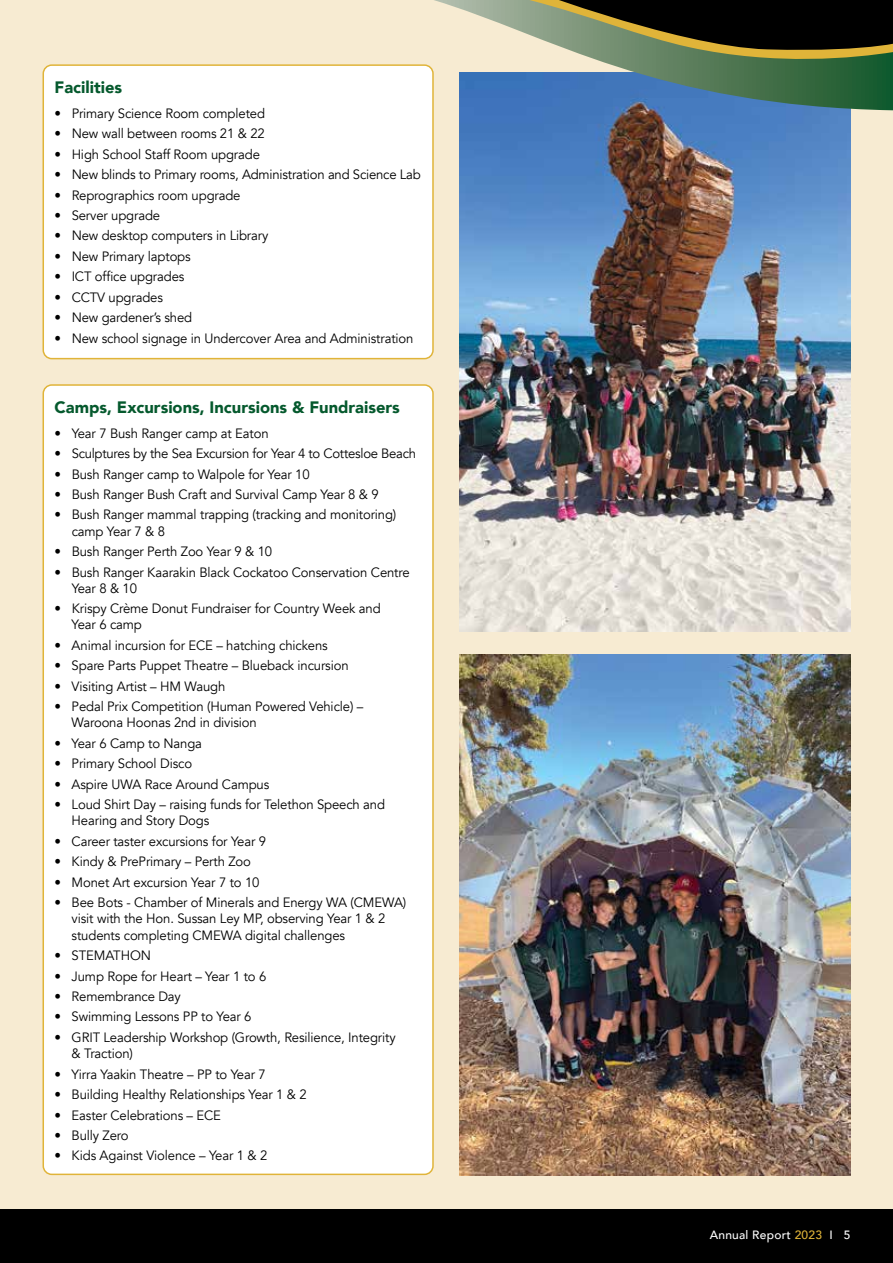
<style>
.page{position:relative;width:893px;height:1263px;background:#fff}
.page>*{position:absolute;margin:0;border:0;box-sizing:border-box;transform-origin:0 0}
.t1{font:900 16.5px "Avenir";color:#05592d}
.t2{font:13.5px/16.2px "Avenir";letter-spacing:-.01em;color:#000}
.t3{font:500 12px "Avenir";letter-spacing:.02em;color:#fff}
.s1{color:#e0b439}
</style>
<div class="page">
<div style="left:0;top:1208px;width:893px;height:55px;background:#000"></div>
<div style="left:0;top:0;width:893px;height:1208px;background:#f7ebd2"></div>
<img style="left:460px;top:654px;width:390px;height:521px">
<div style="left:43px;top:65px;width:390px;height:294px;background:#fff;border-radius:9px"></div>
<div style="left:43px;top:64px;width:391px;height:295px;border:2px solid #e0b439;border-radius:9px"></div>
<div style="left:43px;top:385px;width:390px;height:789px;background:#fff;border-radius:9px"></div>
<div style="left:43px;top:384px;width:391px;height:791px;border:2px solid #e0b439;border-radius:9px"></div>
<img style="left:459px;top:110px;width:391px;height:521px">
<svg style="left:42px;top:64px;width:391px;height:16px"></svg>
<svg style="left:433px;top:0;width:460px;height:110px"></svg>
<svg style="left:508px;top:0;width:385px;height:52px;background:#41422d"></svg>
<p class="t1" style="left:55px;top:73px;width:69px">Facilities</p>
<p class="t2" style="left:55px;top:105px;width:212px">• Primary Science Room completed</p>
<p class="t2" style="left:55px;top:126px;width:212px">• New wall between rooms 21 &amp; 22</p>
<p class="t2" style="left:55px;top:146px;width:207px">• High School Staff Room upgrade</p>
<p class="t2" style="left:55px;top:167px;width:368px">• New blinds to Primary rooms, Administration and Science Lab</p>
<p class="t2" style="left:55px;top:187px;width:187px">• Reprographics room upgrade</p>
<p class="t2" style="left:55px;top:207px;width:107px">• Server upgrade</p>
<p class="t2" style="left:55px;top:228px;width:215px">• New desktop computers in Library</p>
<p class="t2" style="left:55px;top:248px;width:138px">• New Primary laptops</p>
<p class="t2" style="left:55px;top:269px;width:131px">• ICT office upgrades</p>
<p class="t2" style="left:55px;top:289px;width:110px">• CCTV upgrades</p>
<p class="t2" style="left:55px;top:310px;width:139px">• New gardener’s shed</p>
<p class="t2" style="left:55px;top:330px;width:360px">• New school signage in Undercover Area and Administration</p>
<p class="t1" style="left:55px;top:393px;width:347px">Camps, Excursions, Incursions &amp; Fundraisers</p>
<p class="t2" style="left:55px;top:425px;width:216px">• Year 7 Bush Ranger camp at Eaton</p>
<p class="t2" style="left:55px;top:446px;width:363px">• Sculptures by the Sea Excursion for Year 4 to Cottesloe Beach</p>
<p class="t2" style="left:55px;top:466px;width:257px">• Bush Ranger camp to Walpole for Year 10</p>
<p class="t2" style="left:55px;top:486px;width:326px">• Bush Ranger Bush Craft and Survival Camp Year 8 &amp; 9</p>
<p class="t2" style="left:72px;top:507px;width:326px;text-indent:-17px">• Bush Ranger mammal trapping (tracking and monitoring) camp Year 7 &amp; 8</p>
<p class="t2" style="left:55px;top:544px;width:219px">• Bush Ranger Perth Zoo Year 9 &amp; 10</p>
<p class="t2" style="left:72px;top:564px;width:340px;text-indent:-17px">• Bush Ranger Kaarakin Black Cockatoo Conservation Centre<br>Year 8 &amp; 10</p>
<p class="t2" style="left:72px;top:601px;width:311px;text-indent:-17px">• Krispy Crème Donut Fundraiser for Country Week and<br>Year 6 camp</p>
<p class="t2" style="left:55px;top:637px;width:275px">• Animal incursion for ECE – hatching chickens</p>
<p class="t2" style="left:55px;top:658px;width:295px">• Spare Parts Puppet Theatre – Blueback incursion</p>
<p class="t2" style="left:55px;top:678px;width:172px">• Visiting Artist – HM Waugh</p>
<p class="t2" style="left:72px;top:699px;width:293px;text-indent:-17px">• Pedal Prix Competition (Human Powered Vehicle) –<br>Waroona Hoonas 2nd in division</p>
<p class="t2" style="left:55px;top:735px;width:149px">• Year 6 Camp to Nanga</p>
<p class="t2" style="left:55px;top:756px;width:139px">• Primary School Disco</p>
<p class="t2" style="left:55px;top:776px;width:216px">• Aspire UWA Race Around Campus</p>
<p class="t2" style="left:72px;top:797px;width:315px;text-indent:-17px">• Loud Shirt Day – raising funds for Telethon Speech and<br>Hearing and Story Dogs</p>
<p class="t2" style="left:55px;top:833px;width:213px">• Career taster excursions for Year 9</p>
<p class="t2" style="left:55px;top:854px;width:198px">• Kindy &amp; PrePrimary – Perth Zoo</p>
<p class="t2" style="left:55px;top:874px;width:206px">• Monet Art excursion Year 7 to 10</p>
<p class="t2" style="left:72px;top:895px;width:336px;text-indent:-17px">• Bee Bots - Chamber of Minerals and Energy WA (CMEWA) visit with the Hon. Sussan Ley MP, observing Year 1 &amp; 2 students completing CMEWA digital challenges</p>
<p class="t2" style="left:55px;top:948px;width:98px">• STEMATHON</p>
<p class="t2" style="left:55px;top:968px;width:213px">• Jump Rope for Heart – Year 1 to 6</p>
<p class="t2" style="left:55px;top:988px;width:128px">• Remembrance Day</p>
<p class="t2" style="left:55px;top:1009px;width:198px">• Swimming Lessons PP to Year 6</p>
<p class="t2" style="left:72px;top:1029px;width:326px;text-indent:-17px">• GRIT Leadership Workshop (Growth, Resilience, Integrity &amp; Traction)</p>
<p class="t2" style="left:55px;top:1066px;width:213px">• Yirra Yaakin Theatre – PP to Year 7</p>
<p class="t2" style="left:55px;top:1086px;width:254px">• Building Healthy Relationships Year 1 &amp; 2</p>
<p class="t2" style="left:55px;top:1107px;width:168px">• Easter Celebrations – ECE</p>
<p class="t2" style="left:55px;top:1127px;width:76px">• Bully Zero</p>
<p class="t2" style="left:55px;top:1148px;width:214px">• Kids Against Violence – Year 1 &amp; 2</p>
<p class="t3" style="left:710px;top:1224px;width:142px">Annual Report <span class="s1">2023</span> I 5</p>
</div>
